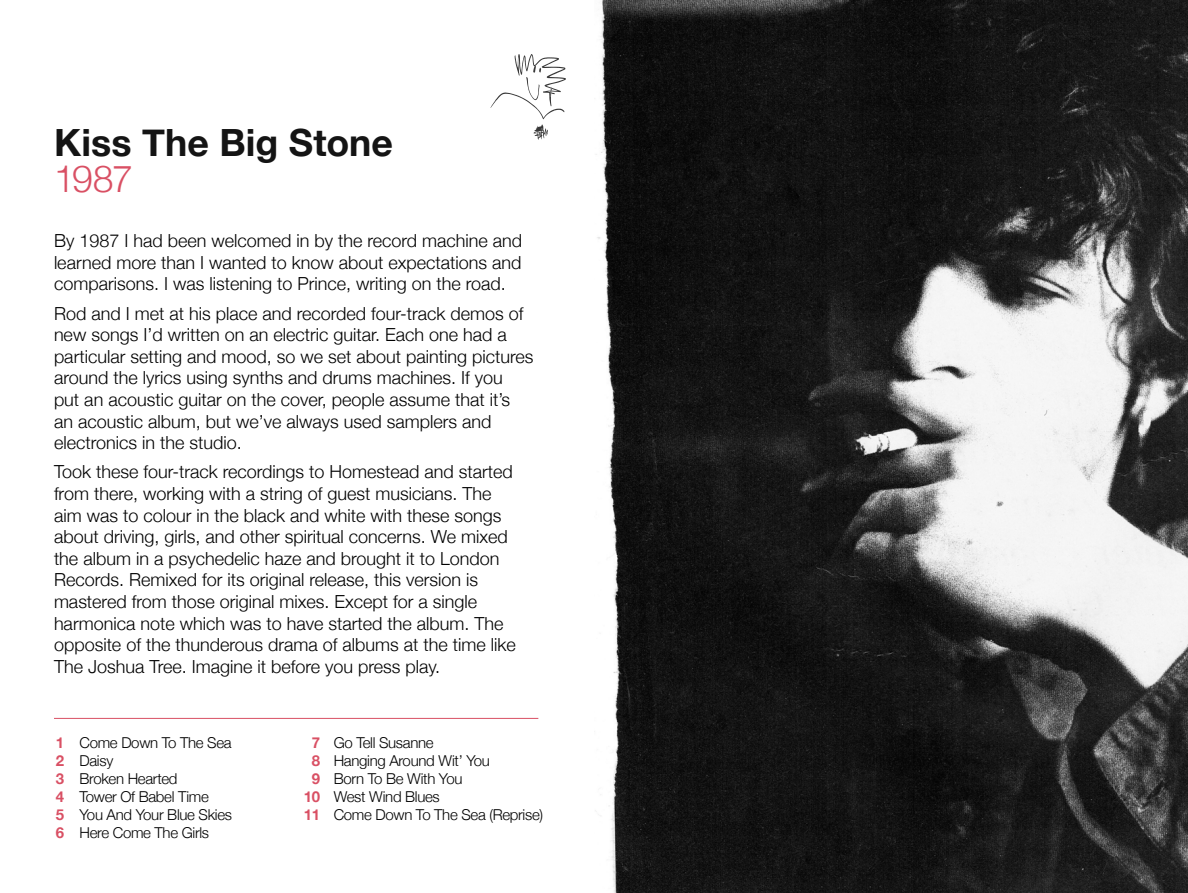
<style>
.page{position:relative;width:1188px;height:893px;background:#fff}
.page>*{position:absolute;margin:0;border:0;box-sizing:border-box;transform-origin:0 0}
.t1{font:700 37.5px "Helvetica Neue";letter-spacing:.005em;color:#141414}
.t2{font:300 37.5px "Helvetica Neue";color:#d95064}
.t3{font:300 18px/21.6px "Helvetica Neue";color:#000}
.t4{font:300 15px/18px "Helvetica Neue";letter-spacing:-.02em;color:#000}
.t5{font:700 15px/18px "Helvetica Neue";color:#d95064;text-align:justify}
</style>
<div class="page">
<img style="left:595px;top:0;width:593px;height:893px">
<svg style="left:490px;top:54px;width:76px;height:86px"></svg>
<hr style="left:54px;top:718px;width:484px;height:1px;background:#d95064">
<h1 class="t1" style="left:54px;top:113px;width:341px">Kiss The Big Stone</h1>
<h1 class="t2" style="left:54px;top:148px;width:80px">1987</h1>
<p class="t3" style="left:54px;top:229px;width:470px;text-align:justify">By 1987 I had been welcomed in by the record machine and learned more than I wanted to know about expectations and comparisons. I was listening to Prince, writing on the road.</p>
<p class="t3" style="left:54px;top:301px;width:481px">Rod and I met at his place and recorded four-track demos of new songs I’d written on an electric guitar. Each one had a particular setting and mood, so we set about painting pictures around the lyrics using synths and drums machines. If you<br>put an acoustic guitar on the cover, people assume that it’s an acoustic album, but we’ve always used samplers and electronics in the studio.</p>
<p class="t3" style="left:54px;top:460px;width:463px">Took these four-track recordings to Homestead and started from there, working with a string of guest musicians. The aim was to colour in the black and white with these songs about driving, girls, and other spiritual concerns. We mixed the album in a psychedelic haze and brought it to London Records. Remixed for its original release, this version is mastered from those original mixes. Except for a single harmonica note which was to have started the album. The opposite of the thunderous drama of albums at the time like The Joshua Tree. Imagine it before you press play.</p>
<p class="t5" style="left:56px;top:733px;width:10px">1<br>2<br>3<br>4<br>5<br>6</p>
<p class="t5" style="left:304px;top:733px;width:18px;text-align:center">7<br>8<br>9<br>10<br>11</p>
<p class="t4" style="left:80px;top:733px;width:154px">Come Down To The Sea<br>Daisy<br>Broken Hearted<br>Tower Of Babel Time<br>You And Your Blue Skies<br>Here Come The Girls</p>
<p class="t4" style="left:334px;top:733px;width:211px">Go Tell Susanne<br>Hanging Around Wit’ You<br>Born To Be With You<br>West Wind Blues<br>Come Down To The Sea (Reprise)</p>
</div>
